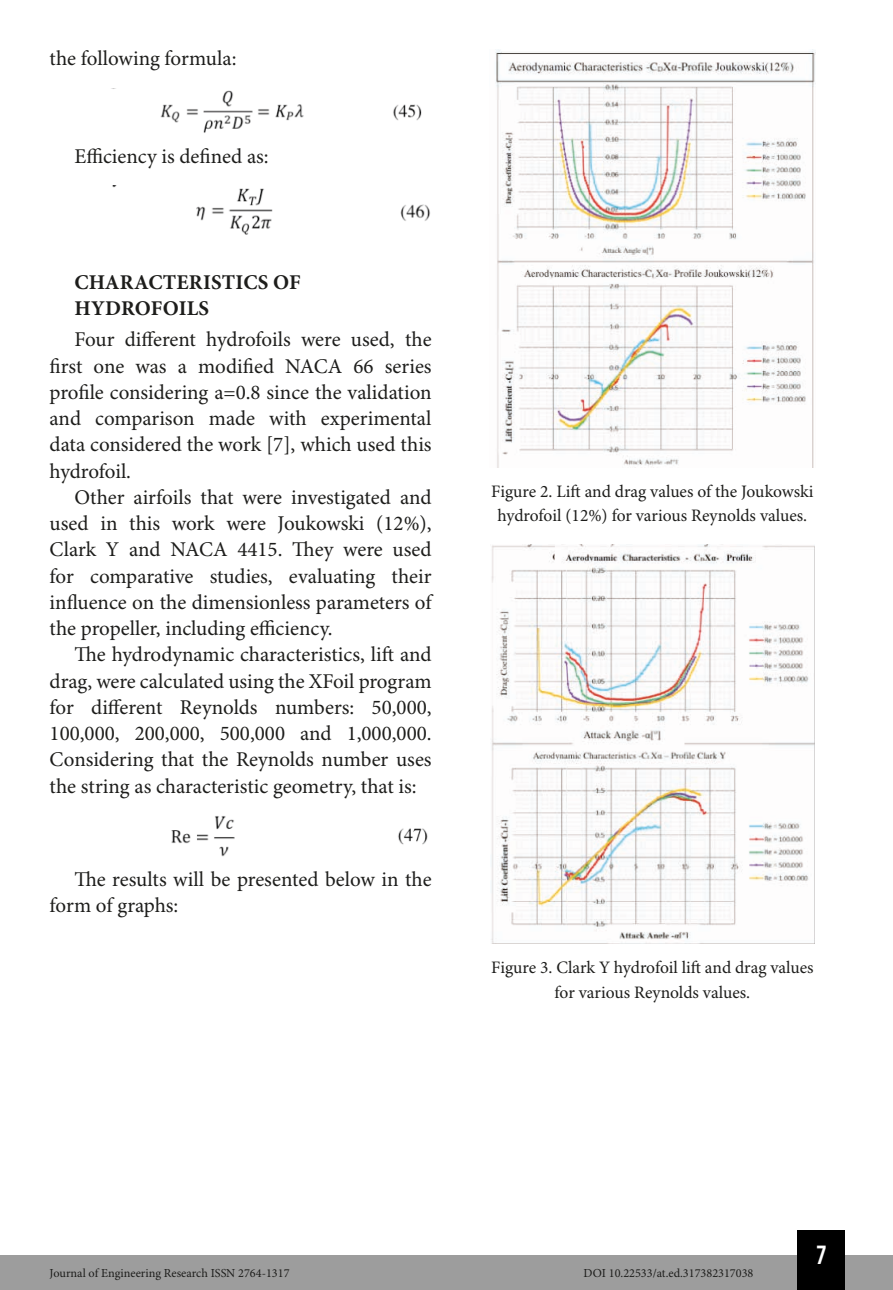
<style>
.page{position:relative;width:893px;height:1290px;background:#fff}
.page>*{position:absolute;margin:0;border:0;box-sizing:border-box;transform-origin:0 0}
.t1{font:26.25px "Bebas Kai";color:#fff}
.t2{font:21px/26.2px "Minion Pro";color:#1d1d1b;text-align:justify}
.t3{font:700 21px/26.2px "Minion Pro";letter-spacing:.01em;color:#1d1d1b}
.t4{font:17.5px/24.5px "Minion Pro";color:#1d1d1b;text-align:center}
.t5{font:12.25px "Minion Pro";color:#1d1d1b}
</style>
<div class="page">
<div style="left:0;top:1255px;width:893px;height:35px;background:#9d9d9d"></div>
<div style="left:797px;top:1230px;width:48px;height:60px;background:#000"></div>
<img style="left:111px;top:88px;width:311px;height:45px">
<img style="left:112px;top:186px;width:318px;height:49px">
<img style="left:171px;top:816px;width:257px;height:41px">
<img style="left:495px;top:50px;width:321px;height:417px">
<img style="left:491px;top:545px;width:323px;height:399px">
<p class="t2" style="left:50px;top:46px;width:188px">the following formula:</p>
<p class="t2" style="left:74px;top:144px;width:196px">Efficiency is defined as:</p>
<p class="t3" style="left:75px;top:269px;width:228px">CHARACTERISTICS OF<br>HYDROFOILS</p>
<p class="t2" style="left:50px;top:327px;width:383px;text-indent:25px">Four different hydrofoils were used, the first one was a modified NACA 66 series profile considering a=0.8 since the validation and comparison made with experimental data considered the work [7], which used this hydrofoil.</p>
<p class="t2" style="left:50px;top:485px;width:384px;text-indent:25px">Other airfoils that were investigated and used in this work were Joukowski (12%), Clark Y and NACA 4415. They were used for comparative studies, evaluating their influence on the dimensionless parameters of the propeller, including efficiency.</p>
<p class="t2" style="left:50px;top:642px;width:383px;text-indent:25px">The hydrodynamic characteristics, lift and drag, were calculated using the XFoil program for different Reynolds numbers: 50,000, 100,000, 200,000, 500,000 and 1,000,000.<br>Considering that the Reynolds number uses the string as characteristic geometry, that is:</p>
<p class="t2" style="left:50px;top:867px;width:383px;text-indent:25px">The results will be presented below in the form of graphs:</p>
<p class="t4" style="left:491px;top:480px;width:324px">Figure 2. Lift and drag values of the Joukowski hydrofoil (12%) for various Reynolds values.</p>
<p class="t4" style="left:491px;top:956px;width:324px">Figure 3. Clark Y hydrofoil lift and drag values for various Reynolds values.</p>
<p class="t1" style="left:817px;top:1241px;width:11px">7</p>
<p class="t5" style="left:50px;top:1266px;width:241px">Journal of Engineering Research ISSN 2764-1317</p>
<p class="t5" style="left:584px;top:1266px;width:171px">DOI 10.22533/at.ed.317382317038</p>
</div>
